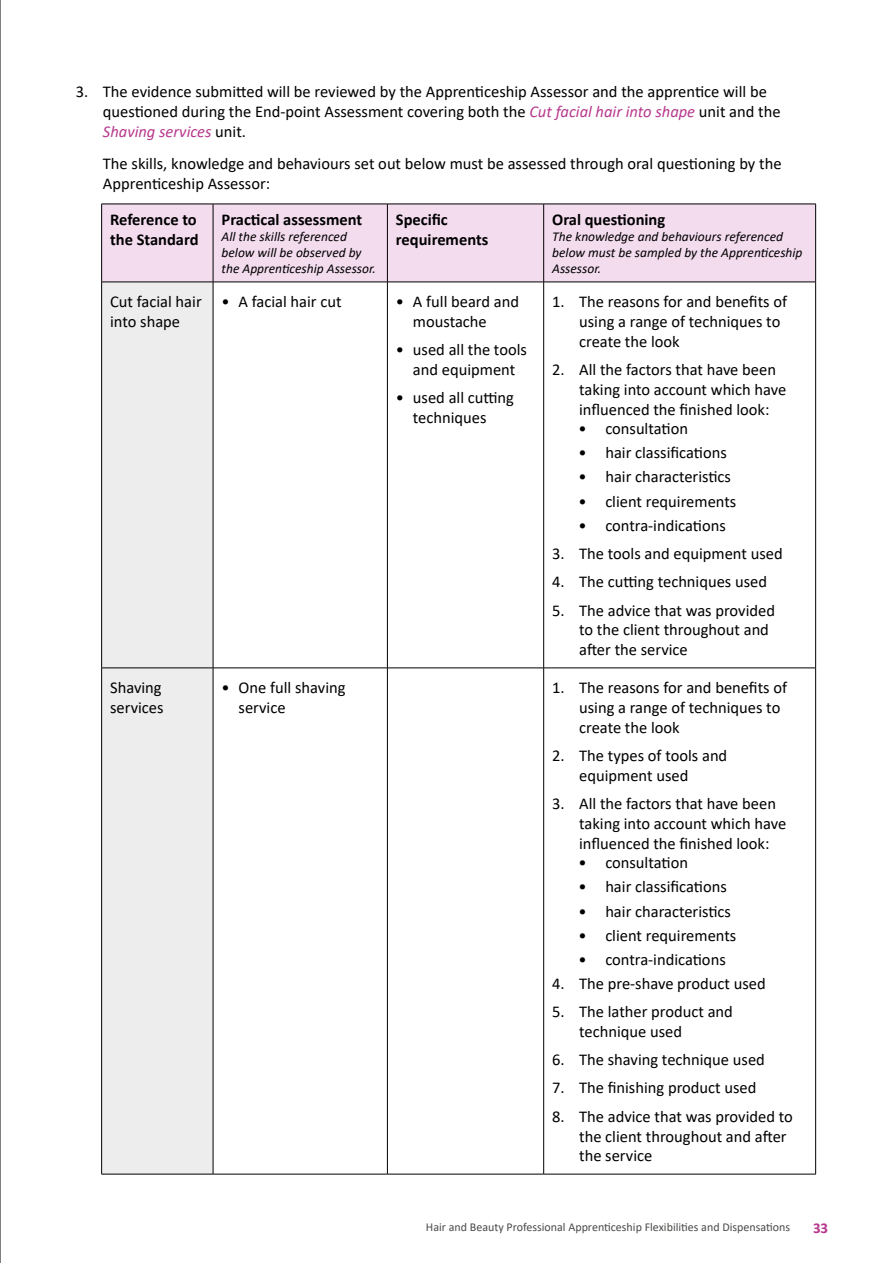
<style>
.page{position:relative;width:893px;height:1263px;background:#fff}
.page>*{position:absolute;margin:0;border:0;box-sizing:border-box;transform-origin:0 0}
.t1{font:16.5px/19.8px "Calibri";color:#000}
.t2{font:700 16.5px/19.8px "Calibri";color:#000}
.t3{font:700 15px "Calibri";color:#b7398d}
.t4{font:italic 13.5px/16.2px "Calibri";color:#000}
.t5{font:12px "Calibri";color:#4a4a49}
.s1{font-style:italic;color:#b7398d}
</style>
<div class="page">
<hr style="left:0;top:0;width:1px;height:1263px;background:#000">
<div style="left:102px;top:205px;width:713px;height:77px;background:#f4dcef"></div>
<div style="left:102px;top:283px;width:111px;height:891px;background:#ededed"></div>
<hr style="left:101px;top:204px;width:112px;height:1px;background:#000">
<hr style="left:101px;top:204px;width:1px;height:78px;background:#000">
<hr style="left:213px;top:204px;width:174px;height:1px;background:#000">
<hr style="left:213px;top:204px;width:1px;height:78px;background:#000">
<hr style="left:387px;top:204px;width:157px;height:1px;background:#000">
<hr style="left:387px;top:204px;width:1px;height:78px;background:#000">
<hr style="left:544px;top:204px;width:272px;height:1px;background:#000">
<hr style="left:543px;top:204px;width:1px;height:78px;background:#000">
<hr style="left:815px;top:204px;width:1px;height:78px;background:#000">
<hr style="left:101px;top:282px;width:112px;height:1px;background:#000">
<hr style="left:101px;top:282px;width:1px;height:386px;background:#000">
<hr style="left:213px;top:282px;width:174px;height:1px;background:#000">
<hr style="left:213px;top:282px;width:1px;height:386px;background:#000">
<hr style="left:387px;top:282px;width:157px;height:1px;background:#000">
<hr style="left:387px;top:282px;width:1px;height:386px;background:#000">
<hr style="left:544px;top:282px;width:272px;height:1px;background:#000">
<hr style="left:543px;top:282px;width:1px;height:386px;background:#000">
<hr style="left:815px;top:282px;width:1px;height:386px;background:#000">
<hr style="left:101px;top:668px;width:112px;height:1px;background:#000">
<hr style="left:101px;top:668px;width:1px;height:506px;background:#000">
<hr style="left:213px;top:668px;width:174px;height:1px;background:#000">
<hr style="left:213px;top:668px;width:1px;height:506px;background:#000">
<hr style="left:387px;top:668px;width:157px;height:1px;background:#000">
<hr style="left:387px;top:668px;width:1px;height:506px;background:#000">
<hr style="left:544px;top:668px;width:272px;height:1px;background:#000">
<hr style="left:543px;top:668px;width:1px;height:506px;background:#000">
<hr style="left:815px;top:668px;width:1px;height:506px;background:#000">
<hr style="left:101px;top:1174px;width:112px;height:1px;background:#000">
<hr style="left:213px;top:1174px;width:174px;height:1px;background:#000">
<hr style="left:387px;top:1174px;width:157px;height:1px;background:#000">
<hr style="left:544px;top:1174px;width:272px;height:1px;background:#000">
<p class="t1" style="left:103px;top:82px;width:679px;text-indent:-27px">3. The evidence submitted will be reviewed by the Apprenticeship Assessor and the apprentice will be questioned during the End-point Assessment covering both the <span class="s1">Cut facial hair into shape</span> unit and the<br><span class="s1">Shaving services</span> unit.</p>
<p class="t1" style="left:103px;top:154px;width:680px">The skills, knowledge and behaviours set out below must be assessed through oral questioning by the<br>Apprenticeship Assessor:</p>
<p class="t2" style="left:110px;top:209px;width:90px">Reference to the Standard</p>
<p class="t2" style="left:222px;top:209px;width:142px">Practical assessment</p>
<p class="t2" style="left:396px;top:209px;width:94px">Specific requirements</p>
<p class="t2" style="left:552px;top:209px;width:115px">Oral questioning</p>
<p class="t4" style="left:222px;top:228px;width:156px">All the skills referenced below will be observed by the Apprenticeship Assessor.</p>
<p class="t4" style="left:552px;top:228px;width:252px">The knowledge and behaviours referenced below must be sampled by the Apprenticeship<br>Assessor.</p>
<p class="t1" style="left:110px;top:291px;width:93px">Cut facial hair into shape</p>
<p class="t1" style="left:222px;top:291px;width:122px">• A facial hair cut</p>
<p class="t1" style="left:413px;top:291px;width:108px;text-indent:-17px">• A full beard and moustache</p>
<p class="t1" style="left:396px;top:339px;width:133px;text-align:center">• used all the tools and equipment</p>
<p class="t1" style="left:413px;top:387px;width:103px;text-indent:-17px">• used all cutting techniques</p>
<p class="t1" style="left:579px;top:291px;width:209px;text-indent:-27px">1. The reasons for and benefits of using a range of techniques to create the look</p>
<p class="t1" style="left:579px;top:359px;width:209px;text-indent:-27px">2. All the factors that have been taking into account which have influenced the finished look:</p>
<p class="t1" style="left:578px;top:419px;width:111px">• consultation</p>
<p class="t1" style="left:578px;top:443px;width:150px">• hair classifications</p>
<p class="t1" style="left:578px;top:467px;width:154px">• hair characteristics</p>
<p class="t1" style="left:578px;top:491px;width:160px">• client requirements</p>
<p class="t1" style="left:578px;top:515px;width:149px">• contra-indications</p>
<p class="t1" style="left:552px;top:543px;width:232px">3. The tools and equipment used</p>
<p class="t1" style="left:552px;top:571px;width:216px">4. The cutting techniques used</p>
<p class="t1" style="left:579px;top:600px;width:197px;text-indent:-27px">5. The advice that was provided to the client throughout and after the service</p>
<p class="t1" style="left:110px;top:677px;width:55px">Shaving services</p>
<p class="t1" style="left:239px;top:677px;width:108px;text-indent:-17px">• One full shaving service</p>
<p class="t1" style="left:579px;top:677px;width:209px;text-indent:-27px">1. The reasons for and benefits of using a range of techniques to create the look</p>
<p class="t1" style="left:579px;top:745px;width:150px;text-indent:-27px">2. The types of tools and equipment used</p>
<p class="t1" style="left:579px;top:793px;width:209px;text-indent:-27px">3. All the factors that have been taking into account which have influenced the finished look:</p>
<p class="t1" style="left:578px;top:853px;width:111px">• consultation</p>
<p class="t1" style="left:578px;top:877px;width:150px">• hair classifications</p>
<p class="t1" style="left:578px;top:901px;width:154px">• hair characteristics</p>
<p class="t1" style="left:578px;top:925px;width:160px">• client requirements</p>
<p class="t1" style="left:578px;top:949px;width:149px">• contra-indications</p>
<p class="t1" style="left:552px;top:973px;width:215px">4. The pre-shave product used</p>
<p class="t1" style="left:579px;top:1001px;width:155px;text-indent:-27px">5. The lather product and technique used</p>
<p class="t1" style="left:552px;top:1049px;width:214px">6. The shaving technique used</p>
<p class="t1" style="left:552px;top:1077px;width:206px">7. The finishing product used</p>
<p class="t1" style="left:579px;top:1106px;width:215px;text-indent:-27px">8. The advice that was provided to the client throughout and after the service</p>
<p class="t5" style="left:426px;top:1219px;width:366px">Hair and Beauty Professional Apprenticeship Flexibilities and Dispensations</p>
<p class="t3" style="left:813px;top:1217px;width:17px">33</p>
</div>
